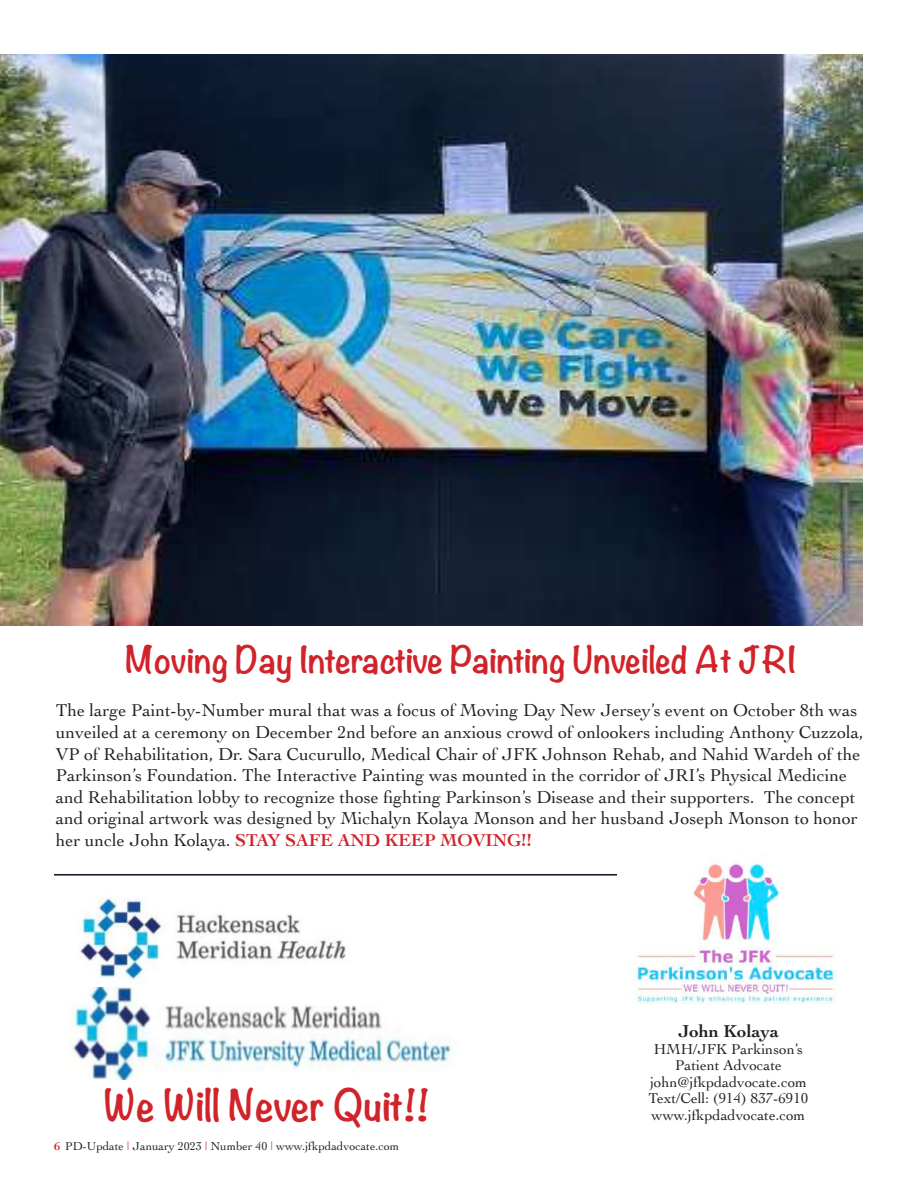
<style>
.page{position:relative;width:918px;height:1188px;background:#fff}
.page>*{position:absolute;margin:0;border:0;box-sizing:border-box;transform-origin:0 0}
.t1{font:700 39px "Noteworthy";color:#d1232a}
.t2{font:700 33px "Noteworthy";color:#d1232a}
.t3{font:18px/21.6px "Cochin";color:#231f20}
.t4{font:700 18px "Cochin";color:#231f20}
.t5{font:15px/16.5px "Cochin";color:#231f20;text-align:center}
.t6{font:12px "Cochin";color:#231f20}
.s1{font-weight:700;color:#d1232a}
.s2{color:#d1232a}
</style>
<div class="page">
<img style="left:0;top:54px;width:862px;height:571px">
<img style="left:78px;top:898px;width:268px;height:82px">
<hr style="left:54px;top:874px;width:579px;height:2px;background:#0e0b23">
<img style="left:618px;top:854px;width:219px;height:150px">
<img style="left:69px;top:987px;width:382px;height:93px">
<h2 class="t2" style="left:125px;top:631px;width:672px">Moving Day Interactive Painting Unveiled At JRI</h2>
<p class="t3" style="left:56px;top:699px;width:809px">The large Paint-by-Number mural that was a focus of Moving Day New Jersey’s event on October 8th was unveiled at a ceremony on December 2nd before an anxious crowd of onlookers including Anthony Cuzzola, VP of Rehabilitation, Dr. Sara Cucurullo, Medical Chair of JFK Johnson Rehab, and Nahid Wardeh of the Parkinson’s Foundation. The Interactive Painting was mounted in the corridor of JRI’s Physical Medicine and Rehabilitation lobby to recognize those fighting Parkinson’s Disease and their supporters. The concept and original artwork was designed by Michalyn Kolaya Monson and her husband Joseph Monson to honor her uncle John Kolaya. <span class="s1">STAY SAFE AND KEEP MOVING!!</span></p>
<h1 class="t1" style="left:104px;top:1071px;width:328px">We Will Never Quit!!</h1>
<p class="t6" style="left:54px;top:1138px;width:347px"><span class="s1">6</span> PD-Update <span class="s2">|</span> January 2023 <span class="s2">|</span> Number 40 <span class="s2">|</span> www.jfkpdadvocate.com</p>
<p class="t4" style="left:678px;top:1019px;width:102px">John Kolaya</p>
<p class="t5" style="left:649px;top:1040px;width:161px">HMH/JFK Parkinson’s<br>Patient Advocate john@jfkpdadvocate.com<br>Text/Cell: (914) 837-6910 www.jfkpdadvocate.com</p>
</div>
